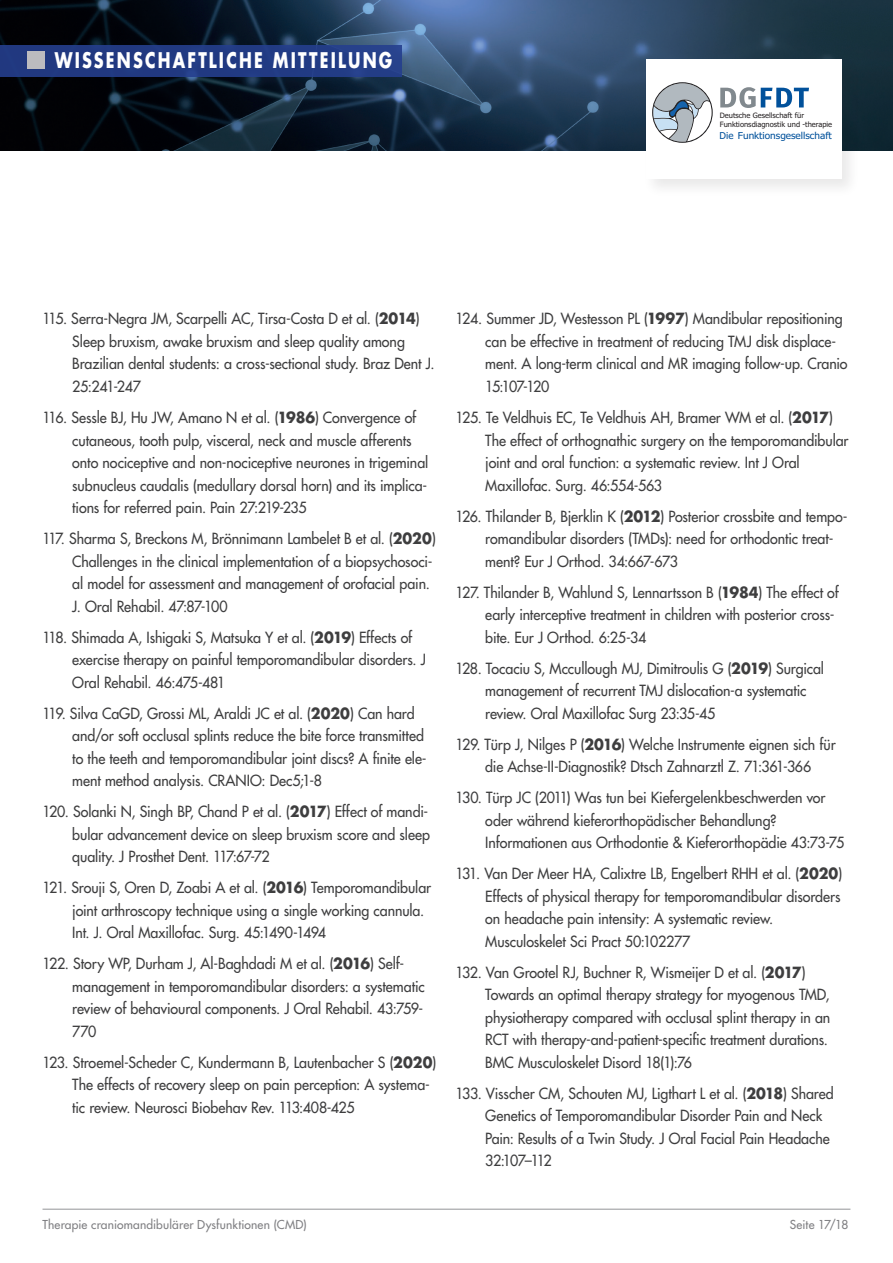
<style>
.page{position:relative;width:893px;height:1263px;background:#fff}
.page>*{position:absolute;margin:0;border:0;box-sizing:border-box;transform-origin:0 0}
.t1{font:700 21px "Futura";letter-spacing:.14em;color:#fff;scale:.76 1}
.Absatzformat_1{font:15px/22.5px "Futura";letter-spacing:-.005em;color:#3e3e3f;scale:.95 1}
.t2{font:12px "Futura";letter-spacing:.015em;color:#808083}
.t3{font:9.45px "Tahoma";color:#01519b}
.t4{font:7.35px/8.9px "Tahoma";color:#231f20}
.s1{font-weight:700}
</style>
<div class="page">
<img style="left:0;top:0;width:893px;height:151px">
<div style="left:642px;top:56px;width:218px;height:142px;background:#231f20;opacity:.1"></div>
<div style="left:646px;top:60px;width:195px;height:119px;background:#fff"></div>
<svg style="left:652px;top:82px;width:61px;height:61px"></svg>
<svg style="left:720px;top:87px;width:89px;height:21px"></svg>
<div style="left:0;top:45px;width:401px;height:32px;background:#213a82"></div>
<div style="left:28px;top:51px;width:17px;height:17px;background:#bcbbbf"></div>
<hr style="left:43px;top:1209px;width:807px;height:1px;background:#939598">
<h1 class="t1" style="left:55px;top:46px;width:446px">WISSENSCHAFTLICHE MITTEILUNG</h1>
<p class="t4" style="left:720px;top:111px;width:114px">Deutsche Gesellschaft für<br>Funktionsdiagnostik und -therapie</p>
<p class="t3" style="left:720px;top:129px;width:114px">Die Funktionsgesellschaft</p>
<p class="Absatzformat_1" style="left:72px;top:308px;width:383px;text-indent:-30px">115. Serra-Negra JM, Scarpelli AC, Tirsa-Costa D et al. (<span class="s1">2014</span>)<br>Sleep bruxism, awake bruxism and sleep quality among Brazilian dental students: a cross-sectional study. Braz Dent J.<br>25:241-247</p>
<p class="Absatzformat_1" style="left:72px;top:406px;width:376px;text-indent:-30px">116. Sessle BJ, Hu JW, Amano N et al. (<span class="s1">1986</span>) Convergence of cutaneous, tooth pulp, visceral, neck and muscle afferents onto nociceptive and non-nociceptive neurones in trigeminal subnucleus caudalis (medullary dorsal horn) and its implica&shy;tions for referred pain. Pain 27:219-235</p>
<p class="Absatzformat_1" style="left:72px;top:527px;width:384px;text-indent:-30px">117. Sharma S, Breckons M, Brönnimann Lambelet B et al. (<span class="s1">2020</span>)<br>Challenges in the clinical implementation of a biopsychosoci&shy;al model for assessment and management of orofacial pain.<br>J. Oral Rehabil. 47:87-100</p>
<p class="Absatzformat_1" style="left:72px;top:626px;width:374px;text-indent:-30px">118. Shimada A, Ishigaki S, Matsuka Y et al. (<span class="s1">2019</span>) Effects of exercise therapy on painful temporomandibular disorders. J<br>Oral Rehabil. 46:475-481</p>
<p class="Absatzformat_1" style="left:72px;top:702px;width:374px;text-indent:-30px">119. Silva CaGD, Grossi ML, Araldi JC et al. (<span class="s1">2020</span>) Can hard and/or soft occlusal splints reduce the bite force transmitted to the teeth and temporomandibular joint discs? A finite ele&shy;ment method analysis. CRANIO: Dec5;1-8</p>
<p class="Absatzformat_1" style="left:72px;top:800px;width:378px;text-indent:-30px">120. Solanki N, Singh BP, Chand P et al. (<span class="s1">2017</span>) Effect of mandi&shy;bular advancement device on sleep bruxism score and sleep quality. J Prosthet Dent. 117:67-72</p>
<p class="Absatzformat_1" style="left:72px;top:876px;width:379px;text-indent:-30px">121. Srouji S, Oren D, Zoabi A et al. (<span class="s1">2016</span>) Temporomandibular joint arthroscopy technique using a single working cannula.<br>Int. J. Oral Maxillofac. Surg. 45:1490-1494</p>
<p class="Absatzformat_1" style="left:72px;top:952px;width:372px;text-indent:-30px">122. Story WP, Durham J, Al-Baghdadi M et al. (<span class="s1">2016</span>) Self&shy;management in temporomandibular disorders: a systematic review of behavioural components. J Oral Rehabil. 43:759- 770</p>
<p class="Absatzformat_1" style="left:72px;top:1051px;width:385px;text-indent:-30px">123. Stroemel-Scheder C, Kundermann B, Lautenbacher S (<span class="s1">2020</span>)<br>The effects of recovery sleep on pain perception: A systema&shy;tic review. Neurosci Biobehav Rev. 113:408-425</p>
<p class="Absatzformat_1" style="left:485px;top:308px;width:383px;text-indent:-30px">124. Summer JD, Westesson PL (<span class="s1">1997</span>) Mandibular repositioning can be effective in treatment of reducing TMJ disk displace&shy;ment. A long-term clinical and MR imaging follow-up. Cranio 15:107-120</p>
<p class="Absatzformat_1" style="left:485px;top:406px;width:384px;text-indent:-30px">125. Te Veldhuis EC, Te Veldhuis AH, Bramer WM et al. (<span class="s1">2017</span>)<br>The effect of orthognathic surgery on the temporomandibular joint and oral function: a systematic review. Int J Oral Maxillofac. Surg. 46:554-563</p>
<p class="Absatzformat_1" style="left:485px;top:505px;width:383px;text-indent:-30px">126. Thilander B, Bjerklin K (<span class="s1">2012</span>) Posterior crossbite and tempo&shy;romandibular disorders (TMDs): need for orthodontic treat&shy;ment? Eur J Orthod. 34:667-673</p>
<p class="Absatzformat_1" style="left:485px;top:581px;width:374px;text-indent:-30px">127. Thilander B, Wahlund S, Lennartsson B (<span class="s1">1984</span>) The effect of early interceptive treatment in children with posterior cross&shy;bite. Eur J Orthod. 6:25-34</p>
<p class="Absatzformat_1" style="left:485px;top:657px;width:358px;text-indent:-30px">128. Tocaciu S, Mccullough MJ, Dimitroulis G (<span class="s1">2019</span>) Surgical management of recurrent TMJ dislocation-a systematic review. Oral Maxillofac Surg 23:35-45</p>
<p class="Absatzformat_1" style="left:455px;top:733px;width:402px;text-align:center">129. Türp J, Nilges P (<span class="s1">2016</span>) Welche Instrumente eignen sich für die Achse-II-Diagnostik? Dtsch Zahnarztl Z. 71:361-366</p>
<p class="Absatzformat_1" style="left:485px;top:786px;width:379px;text-indent:-30px">130. Türp JC (2011) Was tun bei Kiefergelenkbeschwerden vor oder während kieferorthopädischer Behandlung?<br>Informationen aus Orthodontie &amp; Kieferorthopädie 43:73-75</p>
<p class="Absatzformat_1" style="left:485px;top:862px;width:377px;text-indent:-30px">131. Van Der Meer HA, Calixtre LB, Engelbert RHH et al. (<span class="s1">2020</span>)<br>Effects of physical therapy for temporomandibular disorders on headache pain intensity: A systematic review.<br>Musculoskelet Sci Pract 50:102277</p>
<p class="Absatzformat_1" style="left:485px;top:961px;width:365px;text-indent:-30px">132. Van Grootel RJ, Buchner R, Wismeijer D et al. (<span class="s1">2017</span>)<br>Towards an optimal therapy strategy for myogenous TMD, physiotherapy compared with occlusal splint therapy in an RCT with therapy-and-patient-specific treatment durations.<br>BMC Musculoskelet Disord 18(1):76</p>
<p class="Absatzformat_1" style="left:485px;top:1082px;width:368px;text-indent:-30px">133. Visscher CM, Schouten MJ, Ligthart L et al. (<span class="s1">2018</span>) Shared Genetics of Temporomandibular Disorder Pain and Neck Pain: Results of a Twin Study. J Oral Facial Pain Headache 32:107–112</p>
<p class="t2" style="left:43px;top:1217px;width:266px">Therapie craniomandibulärer Dysfunktionen (CMD)</p>
<p class="t2" style="left:790px;top:1217px;width:60px">Seite 17/18</p>
</div>
